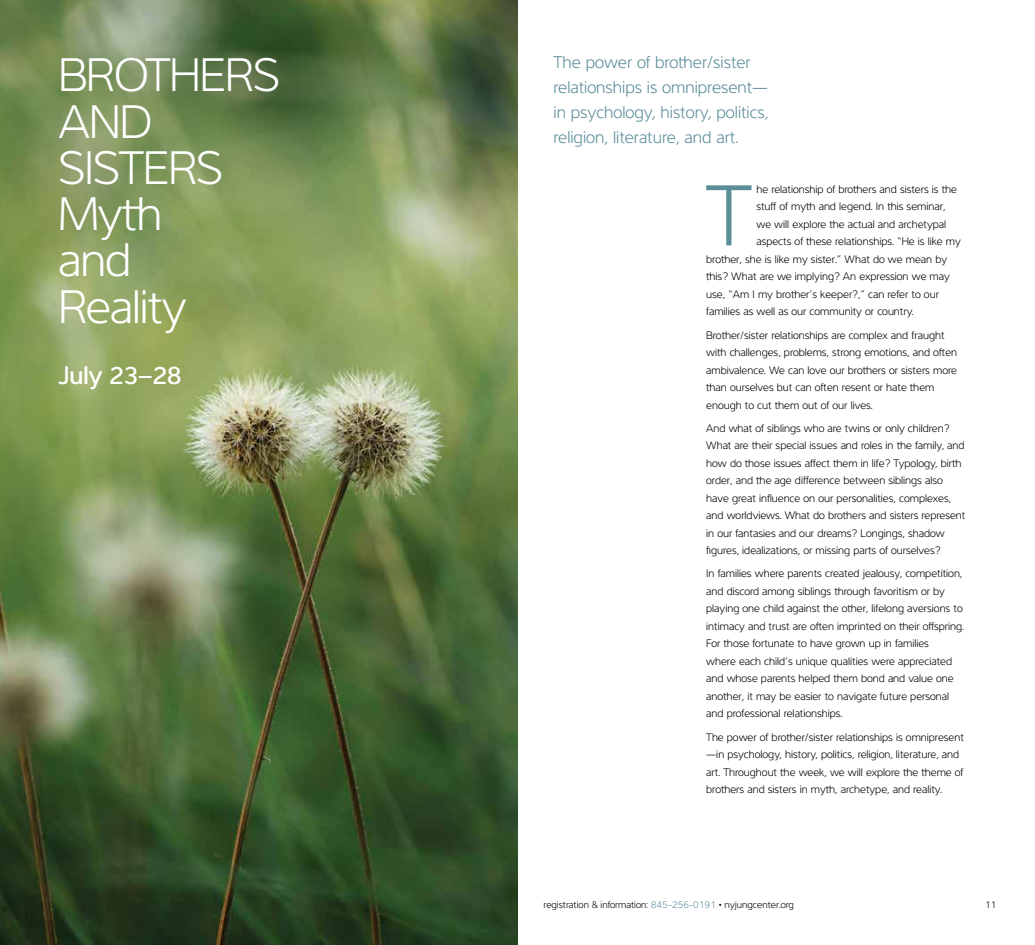
<style>
.page{position:relative;width:1035px;height:945px;background:#fff}
.page>*{position:absolute;margin:0;border:0;box-sizing:border-box;transform-origin:0 0}
.t1{font:300 89.12px "Interval Sans Pro";color:#5c8e99}
.t2{font:300 48.5px/46.2px "Interval Sans Pro";letter-spacing:-.02em;color:#fff}
.t3{font:500 26.25px "Interval Sans Pro";letter-spacing:-.02em;color:#fff}
.t4{font:300 17.5px/25px "Interval Sans Pro";color:#5c8e99}
.t5{font:300 11.25px/17.5px "Interval Sans Pro";color:#000}
.t6{font:300 10px "Interval Sans Pro";color:#000}
.s1{color:#5c8e99}
</style>
<div class="page">
<img style="left:0;top:0;width:518px;height:945px">
<h2 class="t2" style="left:58px;top:48px;width:223px">BROTHERS<br>AND<br>SISTERS<br>Myth<br>and<br>Reality</h2>
<h3 class="t3" style="left:58px;top:355px;width:125px">July 23–28</h3>
<h3 class="t4" style="left:554px;top:48px;width:217px">The power of brother/sister relationships is omnipresent— in psychology, history, politics, religion, literature, and art.</h3>
<h1 class="t1" style="left:706px;top:152px;width:48px">T</h1>
<p class="t5" style="left:756px;top:179px;width:202px">he relationship of brothers and sisters is the</p>
<p class="t5" style="left:756px;top:197px;width:191px">stuff of myth and legend. In this seminar,</p>
<p class="t5" style="left:756px;top:215px;width:191px">we will explore the actual and archetypal</p>
<p class="t5" style="left:756px;top:232px;width:206px">aspects of these relationships. “He is like my</p>
<p class="t5" style="left:706px;top:250px;width:242px">brother, she is like my sister.” What do we mean by</p>
<p class="t5" style="left:706px;top:267px;width:245px">this? What are we implying? An expression we may</p>
<p class="t5" style="left:706px;top:285px;width:234px">use, “Am I my brother’s keeper?,” can refer to our</p>
<p class="t5" style="left:706px;top:302px;width:209px">families as well as our community or country.</p>
<p class="t5" style="left:706px;top:325px;width:252px">Brother/sister relationships are complex and fraught with challenges, problems, strong emotions, and often ambivalence. We can love our brothers or sisters more than ourselves but can often resent or hate them enough to cut them out of our lives.</p>
<p class="t5" style="left:706px;top:418px;width:261px">And what of siblings who are twins or only children?<br>What are their special issues and roles in the family, and how do those issues affect them in life? Typology, birth order, and the age difference between siblings also have great influence on our personalities, complexes, and worldviews. What do brothers and sisters represent in our fantasies and our dreams? Longings, shadow figures, idealizations, or missing parts of ourselves?</p>
<p class="t5" style="left:706px;top:564px;width:259px">In families where parents created jealousy, competition, and discord among siblings through favoritism or by playing one child against the other, lifelong aversions to intimacy and trust are often imprinted on their offspring.<br>For those fortunate to have grown up in families<br>where each child’s unique qualities were appreciated and whose parents helped them bond and value one another, it may be easier to navigate future personal and professional relationships.</p>
<p class="t5" style="left:706px;top:727px;width:259px">The power of brother/sister relationships is omnipresent —in psychology, history, politics, religion, literature, and art. Throughout the week, we will explore the theme of brothers and sisters in myth, archetype, and reality.</p>
<p class="t6" style="left:544px;top:898px;width:252px">registration &amp; information: <span class="s1">845-256-0191</span> • nyjungcenter.org</p>
<p class="t6" style="left:985px;top:898px;width:13px">11</p>
</div>
